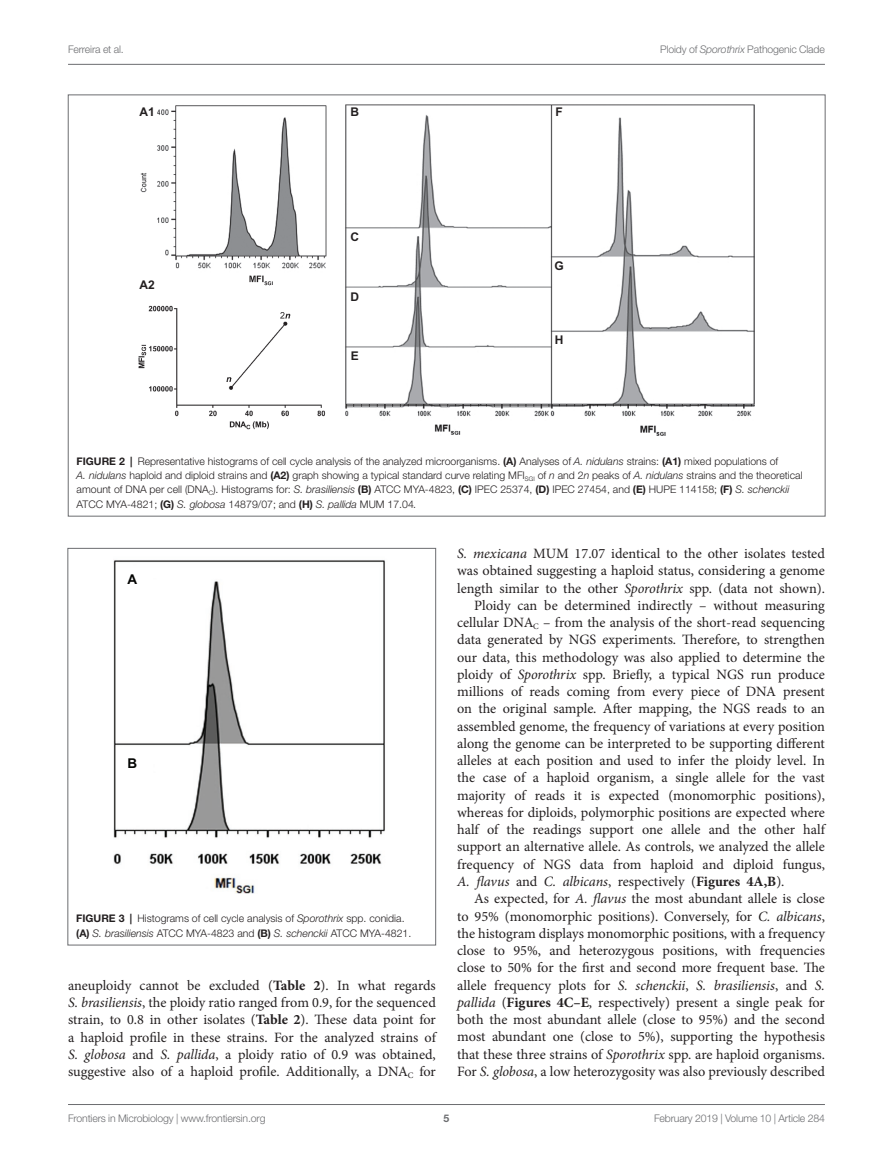
<style>
.page{position:relative;width:893px;height:1170px;background:#fff}
.page>*{position:absolute;margin:0;border:0;box-sizing:border-box;transform-origin:0 0}
.TEXT{font:14.25px/17.2px "Minion Pro";letter-spacing:-.005em;color:#231f20;text-align:justify}
.TEXT_FLUSH{font:14.25px/17.2px "Minion Pro";letter-spacing:-.005em;color:#231f20;text-align:justify}
.t1{font:700 13.5px "Arial";color:#040503}
.t2{font:700 12px "Arial";color:#231f20}
.FIG_LEG{font:300 10.5px/14.2px "Helvetica Neue LT Std";color:#231f20}
.t3{font:300 10.5px "Helvetica Neue LT Std";letter-spacing:-.015em;color:#6c6d70}
.t4{font:700 10.5px "Helvetica Neue LT Std";color:#6c6d70}
.s1{font-style:italic}
.s2{font-weight:700}
</style>
<div class="page">
<hr style="left:68px;top:64px;width:757px;height:1px;background:#6c6d70">
<hr style="left:68px;top:1104px;width:757px;height:1px;background:#6c6d70">
<img style="left:138px;top:104px;width:617px;height:331px">
<img style="left:114px;top:560px;width:271px;height:333px">
<div style="left:68px;top:548px;width:368px;height:397px;border:1px solid #6c6d70"></div>
<p class="t3" style="left:68px;top:42px;width:57px">Ferreira et al.</p>
<p class="t3" style="left:660px;top:42px;width:166px">Ploidy of <span class="s1">Sporothrix</span> Pathogenic Clade</p>
<p class="t2" style="left:140px;top:104px;width:17px">A1</p>
<p class="t2" style="left:350px;top:104px;width:10px">B</p>
<p class="t2" style="left:140px;top:277px;width:17px">A2</p>
<p class="t2" style="left:350px;top:229px;width:10px">C</p>
<p class="t2" style="left:350px;top:289px;width:10px">D</p>
<p class="t2" style="left:351px;top:348px;width:10px">E</p>
<p class="t2" style="left:555px;top:104px;width:9px">F</p>
<p class="t2" style="left:554px;top:258px;width:11px">G</p>
<p class="t2" style="left:555px;top:331px;width:10px">H</p>
<p class="FIG_LEG" style="left:77px;top:454px;width:727px"><span class="s2">FIGURE 2 |</span> Representative histograms of cell cycle analysis of the analyzed microorganisms. <span class="s2">(A)</span> Analyses of <span class="s1">A. nidulans</span> strains: <span class="s2">(A1)</span> mixed populations of<br><span class="s1">A. nidulans</span> haploid and diploid strains and <span class="s2">(A2)</span> graph showing a typical standard curve relating MFI<sub>SGI</sub> of <span class="s1">n</span> and 2<span class="s1">n</span> peaks of <span class="s1">A. nidulans</span> strains and the theoretical amount of DNA per cell (DNA<sub>C</sub>). Histograms for: <span class="s1">S. brasiliensis</span> <span class="s2">(B)</span> ATCC MYA-4823, <span class="s2">(C)</span> IPEC 25374, <span class="s2">(D)</span> IPEC 27454, and <span class="s2">(E)</span> HUPE 114158; <span class="s2">(F)</span> <span class="s1">S. schenckii </span>ATCC MYA-4821; <span class="s2">(G)</span> <span class="s1">S. globosa</span> 14879/07; and <span class="s2">(H)</span> <span class="s1">S. pallida</span> MUM 17.04<span class="s1">.</span></p>
<p class="t1" style="left:128px;top:570px;width:11px">A</p>
<p class="t1" style="left:128px;top:754px;width:11px">B</p>
<p class="FIG_LEG" style="left:76px;top:911px;width:337px"><span class="s2">FIGURE 3 |</span> Histograms of cell cycle analysis of <span class="s1">Sporothrix</span> spp. conidia. <span class="s2">(A)</span> <span class="s1">S. brasiliensis</span> ATCC MYA-4823 and <span class="s2">(B)</span> <span class="s1">S. schenckii</span> ATCC MYA-4821.</p>
<p class="TEXT_FLUSH" style="left:68px;top:976px;width:369px">aneuploidy cannot be excluded (<span class="s2">Table 2</span>). In what regards <span class="s1">S. brasiliensis</span>, the ploidy ratio ranged from 0.9, for the sequenced strain, to 0.8 in other isolates (<span class="s2">Table 2</span>). These data point for a haploid profile in these strains. For the analyzed strains of <span class="s1">S. globosa</span> and <span class="s1">S. pallida</span>, a ploidy ratio of 0.9 was obtained, suggestive also of a haploid profile. Additionally, a DNA<sub>C</sub> for</p>
<p class="TEXT_FLUSH" style="left:457px;top:545px;width:369px"><span class="s1">S. mexicana</span> MUM 17.07 identical to the other isolates tested was obtained suggesting a haploid status, considering a genome length similar to the other <span class="s1">Sporothrix</span> spp. (data not shown).</p>
<p class="TEXT" style="left:457px;top:596px;width:369px;text-indent:17px">Ploidy can be determined indirectly – without measuring cellular DNA<sub>C</sub> – from the analysis of the short-read sequencing data generated by NGS experiments. Therefore, to strengthen our data, this methodology was also applied to determine the ploidy of <span class="s1">Sporothrix</span> spp. Briefly, a typical NGS run produce millions of reads coming from every piece of DNA present on the original sample. After mapping, the NGS reads to an assembled genome, the frequency of variations at every position along the genome can be interpreted to be supporting different alleles at each position and used to infer the ploidy level. In the case of a haploid organism, a single allele for the vast majority of reads it is expected (monomorphic positions), whereas for diploids, polymorphic positions are expected where half of the readings support one allele and the other half support an alternative allele. As controls, we analyzed the allele frequency of NGS data from haploid and diploid fungus, <span class="s1">A. flavus</span> and <span class="s1">C. albicans</span>, respectively (<span class="s2">Figures 4A,B</span>).</p>
<p class="TEXT" style="left:457px;top:890px;width:369px;text-indent:17px">As expected, for <span class="s1">A. flavus</span> the most abundant allele is close to 95% (monomorphic positions). Conversely, for <span class="s1">C. albicans</span>, the histogram displays monomorphic positions, with a frequency close to 95%, and heterozygous positions, with frequencies close to 50% for the first and second more frequent base. The allele frequency plots for <span class="s1">S. schenckii</span>, <span class="s1">S. brasiliensis</span>, and <span class="s1">S. pallida</span> (<span class="s2">Figures 4C–E</span>, respectively) present a single peak for both the most abundant allele (close to 95%) and the second most abundant one (close to 5%), supporting the hypothesis that these three strains of <span class="s1">Sporothrix</span> spp. are haploid organisms.<br>For <span class="s1">S. globosa</span>, a low heterozygosity was also previously described</p>
<p class="t3" style="left:68px;top:1111px;width:199px">Frontiers in Microbiology | www.frontiersin.org</p>
<p class="t4" style="left:444px;top:1111px;width:7px">5</p>
<p class="t3" style="left:654px;top:1111px;width:172px">February 2019 | Volume 10 | Article 284</p>
</div>
